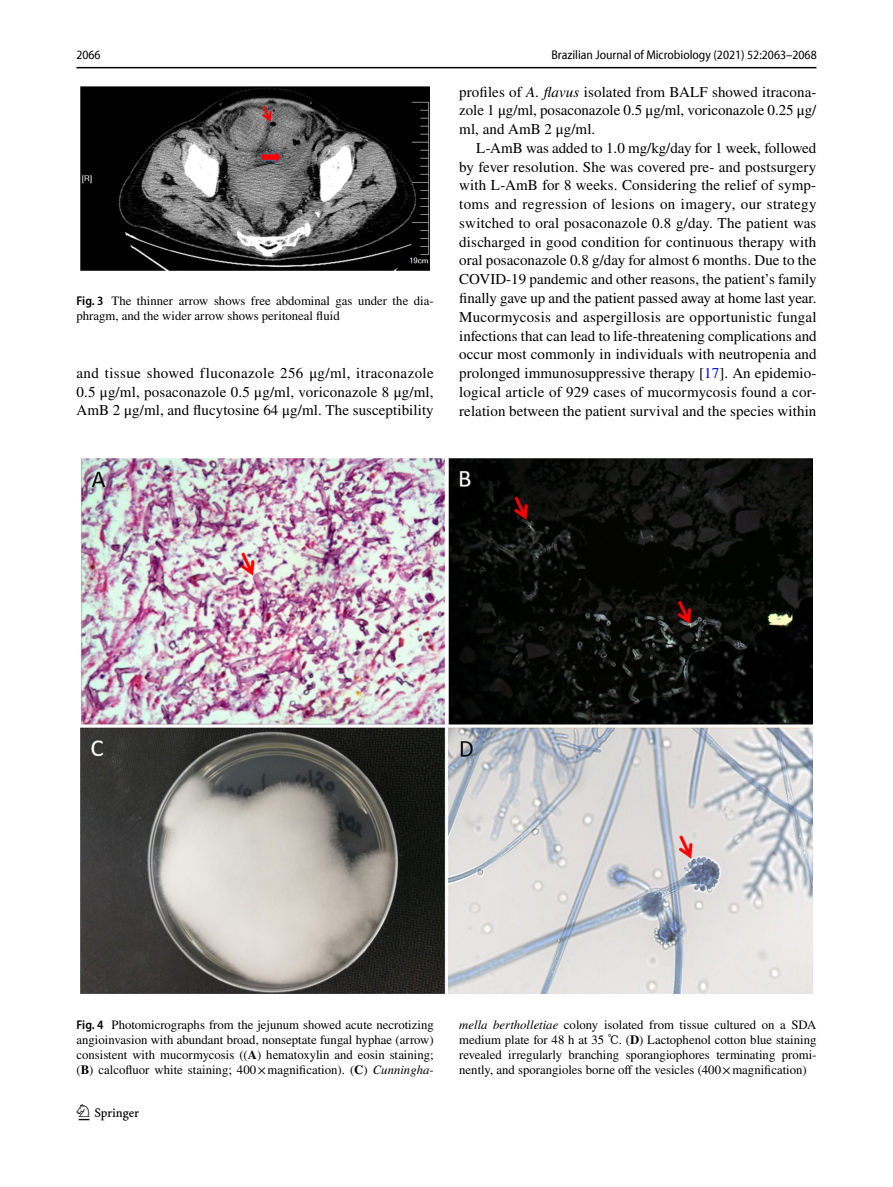
<style>
.page{position:relative;width:893px;height:1187px;background:#fff}
.page>*{position:absolute;margin:0;border:0;box-sizing:border-box;transform-origin:0 0}
.t1{font:22.5px "Springnew Regular 2";color:#000}
.t2{font:15px/18.8px "STIX";letter-spacing:.005em;color:#000;text-align:justify}
.t3{font:12.75px/15px "STIX";color:#000;text-align:justify}
.t4{font:semi-condensed 12.75px "Myriad Pro Unic";color:#000}
.s1{font-family:"Myriad Pro";font-weight:600;font-stretch:semi-condensed}
.s2{font-style:italic}
.s3{color:#00f}
.s4{font-weight:700}
.s5{font-family:"Code 2000"}
</style>
<div class="page">
<hr style="left:77px;top:67px;width:739px;height:1px;background:#000">
<img style="left:81px;top:87px;width:348px;height:183px">
<img style="left:81px;top:458px;width:731px;height:535px">
<p class="t4" style="left:76px;top:50px;width:26px">2066</p>
<p class="t4" style="left:551px;top:50px;width:267px">Brazilian Journal of Microbiology (2021) 52:2063–2068</p>
<p class="t3" style="left:77px;top:294px;width:359px"><span class="s1">Fig. 3</span> The thinner arrow shows free abdominal gas under the dia&shy;phragm, and the wider arrow shows peritoneal fluid</p>
<p class="t2" style="left:77px;top:364px;width:359px">and tissue showed fluconazole 256 μg/ml, itraconazole 0.5 μg/ml, posaconazole 0.5 μg/ml, voriconazole 8 μg/ml, AmB 2 μg/ml, and flucytosine 64 μg/ml. The susceptibility</p>
<p class="t2" style="left:459px;top:83px;width:359px">profiles of <span class="s2">A. flavus</span> isolated from BALF showed itracona&shy;zole 1 μg/ml, posaconazole 0.5 μg/ml, voriconazole 0.25 μg/ ml, and AmB 2 μg/ml.</p>
<p class="t2" style="left:459px;top:139px;width:359px;text-indent:17px">L-AmB was added to 1.0 mg/kg/day for 1 week, followed by fever resolution. She was covered pre- and postsurgery with L-AmB for 8 weeks. Considering the relief of symp&shy;toms and regression of lesions on imagery, our strategy switched to oral posaconazole 0.8 g/day. The patient was discharged in good condition for continuous therapy with oral posaconazole 0.8 g/day for almost 6 months. Due to the COVID-19 pandemic and other reasons, the patient’s family finally gave up and the patient passed away at home last year.<br>Mucormycosis and aspergillosis are opportunistic fungal infections that can lead to life-threatening complications and occur most commonly in individuals with neutropenia and prolonged immunosuppressive therapy [<span class="s3">17</span>]. An epidemio&shy;logical article of 929 cases of mucormycosis found a cor&shy;relation between the patient survival and the species within</p>
<p class="t3" style="left:77px;top:1017px;width:359px"><span class="s1">Fig. 4</span> Photomicrographs from the jejunum showed acute necrotizing angioinvasion with abundant broad, nonseptate fungal hyphae (arrow) consistent with mucormycosis ((<span class="s4">A</span>) hematoxylin and eosin staining; (<span class="s4">B</span>) calcofluor white staining; 400×magnification). (<span class="s4">C</span>) <span class="s2">Cunningha-</span></p>
<p class="t3" style="left:459px;top:1017px;width:359px"><span class="s2">mella bertholletiae</span> colony isolated from tissue cultured on a SDA medium plate for 48 h at 35 <span class="s5">℃</span>. (<span class="s4">D</span>) Lactophenol cotton blue staining revealed irregularly branching sporangiophores terminating promi&shy;nently, and sporangioles borne off the vesicles (400×magnification)</p>
<h1 class="t1" style="left:79px;top:1104px;width:62px">1 3</h1>
</div>
